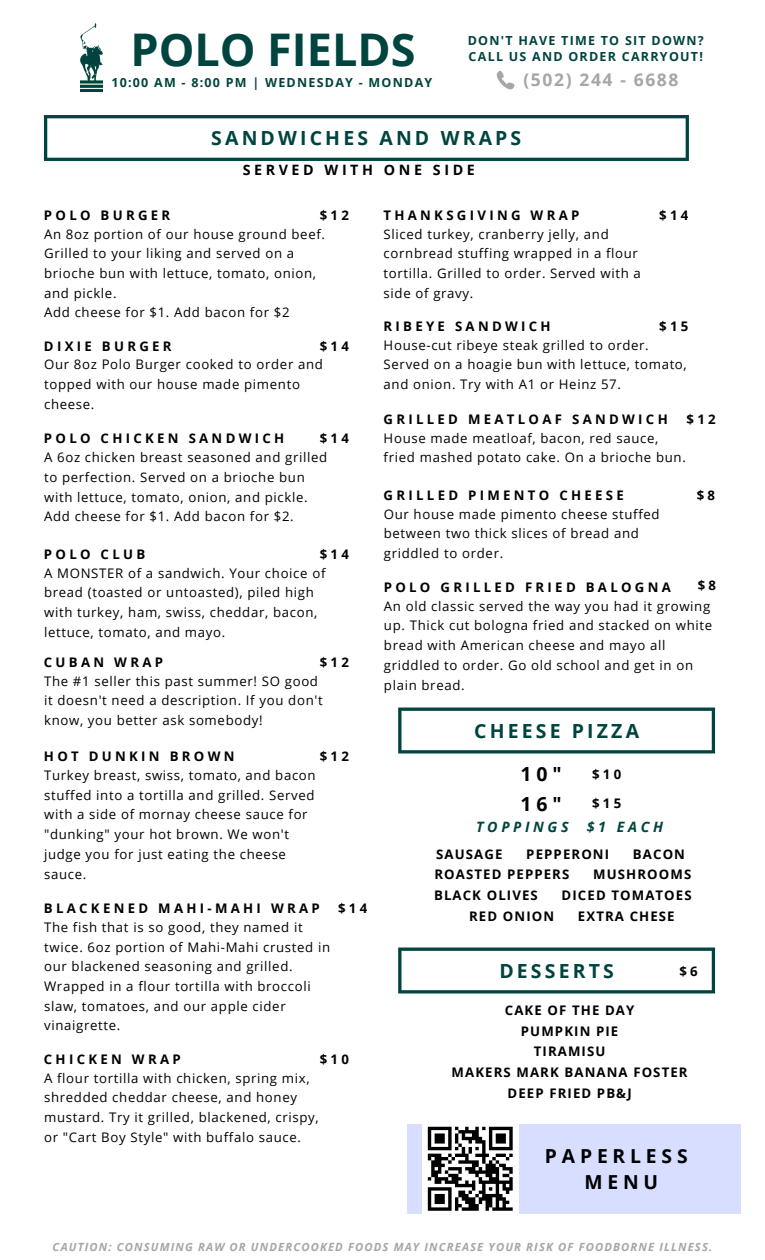
<style>
.page{position:relative;width:765px;height:1260px;background:#fff}
.page>*{position:absolute;margin:0;border:0;box-sizing:border-box;transform-origin:0 0}
.t1{font:700 45px "Open Sans";color:#00443f}
.t2{font:700 19.5px "Open Sans";letter-spacing:.16em;color:#00443f}
.t3{font:700 19.5px "Open Sans";color:#000}
.t4{font:700 19.25px "Open Sans";letter-spacing:.25em;color:#000}
.t5{font:700 17.5px "Open Sans";letter-spacing:.095em;color:#a6a6a6}
.t6{font:700 14.25px "Open Sans";letter-spacing:.25em;color:#000}
.t7{font:italic 700 14.25px "Open Sans";letter-spacing:.25em;color:#00443f}
.t8{font:13.25px/19.8px "Open Sans";letter-spacing:.05em;color:#000}
.t9{font:700 13.25px "Open Sans";letter-spacing:.25em;color:#000}
.t10{font:700 13.25px "Open Sans";letter-spacing:.085em;color:#000}
.t11{font:700 12.5px "Open Sans";letter-spacing:.1em;color:#00443f}
.t12{font:italic 700 11.25px "Open Sans";letter-spacing:.1em;color:#a6a6a6}
</style>
<div class="page">
<img style="left:81px;top:23px;width:21px;height:69px">
<svg style="left:497px;top:71px;width:18px;height:18px"></svg>
<svg style="left:44px;top:115px;width:645px;height:46px"></svg>
<svg style="left:398px;top:948px;width:317px;height:45px"></svg>
<div style="left:407px;top:1124px;width:334px;height:90px;background:#d7deff"></div>
<svg style="left:398px;top:708px;width:317px;height:45px"></svg>
<img style="left:423px;top:1124px;width:95px;height:90px">
<p class="t1" style="left:130px;top:18px;width:286px">POLO FIELDS</p>
<p class="t11" style="left:111px;top:73px;width:323px">10:00 AM - 8:00 PM | WEDNESDAY - MONDAY</p>
<p class="t5" style="left:523px;top:68px;width:157px">(502) 244 - 6688</p>
<p class="t11" style="left:468px;top:31px;width:238px">DON'T HAVE TIME TO SIT DOWN?</p>
<p class="t11" style="left:469px;top:48px;width:236px">CALL US AND ORDER CARRYOUT!</p>
<p class="t2" style="left:211px;top:125px;width:312px">SANDWICHES AND WRAPS</p>
<p class="t6" style="left:243px;top:160px;width:234px">SERVED WITH ONE SIDE</p>
<p class="t9" style="left:320px;top:206px;width:31px">$12</p>
<p class="t9" style="left:44px;top:206px;width:128px">POLO BURGER</p>
<p class="t8" style="left:44px;top:224px;width:282px">An 8oz portion of our house ground beef.<br>Grilled to your liking and served on a brioche bun with lettuce, tomato, onion, and pickle.</p>
<p class="t8" style="left:44px;top:302px;width:247px">Add cheese for $1. Add bacon for $2</p>
<p class="t9" style="left:384px;top:206px;width:197px">THANKSGIVING WRAP</p>
<p class="t8" style="left:384px;top:224px;width:259px">Sliced turkey, cranberry jelly, and cornbread stuffing wrapped in a flour tortilla. Grilled to order. Served with a side of gravy.</p>
<p class="t9" style="left:659px;top:206px;width:31px">$14</p>
<p class="t9" style="left:320px;top:336px;width:31px">$14</p>
<p class="t9" style="left:44px;top:336px;width:129px">DIXIE BURGER</p>
<p class="t8" style="left:44px;top:354px;width:280px">Our 8oz Polo Burger cooked to order and topped with our house made pimento cheese.</p>
<p class="t9" style="left:320px;top:429px;width:31px">$14</p>
<p class="t9" style="left:44px;top:429px;width:242px">POLO CHICKEN SANDWICH</p>
<p class="t8" style="left:44px;top:447px;width:285px">A 6oz chicken breast seasoned and grilled to perfection. Served on a brioche bun with lettuce, tomato, onion, and pickle.</p>
<p class="t8" style="left:44px;top:506px;width:251px">Add cheese for $1. Add bacon for $2.</p>
<p class="t9" style="left:320px;top:545px;width:31px">$14</p>
<p class="t9" style="left:44px;top:545px;width:103px">POLO CLUB</p>
<p class="t8" style="left:44px;top:563px;width:283px">A MONSTER of a sandwich. Your choice of bread (toasted or untoasted), piled high with turkey, ham, swiss, cheddar, bacon, lettuce, tomato, and mayo.</p>
<p class="t9" style="left:320px;top:653px;width:31px">$12</p>
<p class="t9" style="left:44px;top:653px;width:121px">CUBAN WRAP</p>
<p class="t8" style="left:44px;top:671px;width:280px">The #1 seller this past summer! SO good it doesn't need a description. If you don't know, you better ask somebody!</p>
<p class="t9" style="left:320px;top:747px;width:31px">$12</p>
<p class="t9" style="left:44px;top:747px;width:192px">HOT DUNKIN BROWN</p>
<p class="t8" style="left:44px;top:765px;width:273px">Turkey breast, swiss, tomato, and bacon stuffed into a tortilla and grilled. Served with a side of mornay cheese sauce for "dunking" your hot brown. We won't judge you for just eating the cheese sauce.</p>
<p class="t9" style="left:44px;top:899px;width:277px">BLACKENED MAHI-MAHI WRAP</p>
<p class="t8" style="left:44px;top:917px;width:288px">The fish that is so good, they named it twice. 6oz portion of Mahi-Mahi crusted in our blackened seasoning and grilled.<br>Wrapped in a flour tortilla with broccoli slaw, tomatoes, and our apple cider vinaigrette.</p>
<p class="t9" style="left:338px;top:899px;width:31px">$14</p>
<p class="t9" style="left:320px;top:1050px;width:31px">$10</p>
<p class="t9" style="left:44px;top:1050px;width:138px">CHICKEN WRAP</p>
<p class="t8" style="left:44px;top:1068px;width:276px">A flour tortilla with chicken, spring mix, shredded cheddar cheese, and honey mustard. Try it grilled, blackened, crispy, or "Cart Boy Style" with buffalo sauce.</p>
<p class="t9" style="left:659px;top:317px;width:31px">$15</p>
<p class="t9" style="left:384px;top:317px;width:169px">RIBEYE SANDWICH</p>
<p class="t8" style="left:384px;top:335px;width:305px">House-cut ribeye steak grilled to order.<br>Served on a hoagie bun with lettuce, tomato, and onion. Try with A1 or Heinz 57.</p>
<p class="t9" style="left:687px;top:410px;width:31px">$12</p>
<p class="t9" style="left:384px;top:410px;width:286px">GRILLED MEATLOAF SANDWICH</p>
<p class="t8" style="left:384px;top:428px;width:304px">House made meatloaf, bacon, red sauce, fried mashed potato cake. On a brioche bun.</p>
<p class="t9" style="left:384px;top:486px;width:242px">GRILLED PIMENTO CHEESE</p>
<p class="t8" style="left:384px;top:504px;width:277px">Our house made pimento cheese stuffed between two thick slices of bread and griddled to order.</p>
<p class="t9" style="left:697px;top:486px;width:20px">$ 8</p>
<p class="t9" style="left:698px;top:576px;width:20px">$ 8</p>
<p class="t9" style="left:384px;top:578px;width:289px">POLO GRILLED FRIED BALOGNA</p>
<p class="t8" style="left:384px;top:596px;width:330px">An old classic served the way you had it growing up. Thick cut bologna fried and stacked on white bread with American cheese and mayo all griddled to order. Go old school and get in on plain bread.</p>
<p class="t2" style="left:474px;top:717px;width:166px">CHEESE PIZZA</p>
<p class="t3" style="left:520px;top:761px;width:43px">10"</p>
<p class="t9" style="left:592px;top:765px;width:31px">$10</p>
<p class="t3" style="left:520px;top:790px;width:43px">16"</p>
<p class="t9" style="left:592px;top:794px;width:31px">$15</p>
<p class="t7" style="left:476px;top:817px;width:94px">TOPPINGS</p>
<p class="t7" style="left:587px;top:817px;width:78px">$1 EACH</p>
<p class="t10" style="left:436px;top:845px;width:68px">SAUSAGE</p>
<p class="t10" style="left:526px;top:845px;width:84px">PEPPERONI</p>
<p class="t9" style="left:633px;top:845px;width:54px">BACON</p>
<p class="t10" style="left:434px;top:865px;width:136px">ROASTED PEPPERS</p>
<p class="t10" style="left:593px;top:865px;width:100px">MUSHROOMS</p>
<p class="t10" style="left:434px;top:886px;width:105px">BLACK OLIVES</p>
<p class="t10" style="left:562px;top:886px;width:132px">DICED TOMATOES</p>
<p class="t10" style="left:469px;top:907px;width:87px">RED ONION</p>
<p class="t10" style="left:578px;top:907px;width:98px">EXTRA CHESE</p>
<p class="t2" style="left:499px;top:957px;width:116px">DESSERTS</p>
<p class="t9" style="left:679px;top:961px;width:20px">$ 6</p>
<p class="t10" style="left:505px;top:1001px;width:131px">CAKE OF THE DAY</p>
<p class="t10" style="left:521px;top:1022px;width:99px">PUMPKIN PIE</p>
<p class="t10" style="left:534px;top:1042px;width:73px">TIRAMISU</p>
<p class="t10" style="left:452px;top:1063px;width:238px">MAKERS MARK BANANA FOSTER</p>
<p class="t10" style="left:508px;top:1084px;width:126px">DEEP FRIED PB&amp;J</p>
<p class="t4" style="left:545px;top:1142px;width:144px">PAPERLESS</p>
<p class="t4" style="left:584px;top:1169px;width:75px">MENU</p>
<p class="t12" style="left:53px;top:1239px;width:661px">CAUTION: CONSUMING RAW OR UNDERCOOKED FOODS MAY INCREASE YOUR RISK OF FOODBORNE ILLNESS.</p>
</div>
